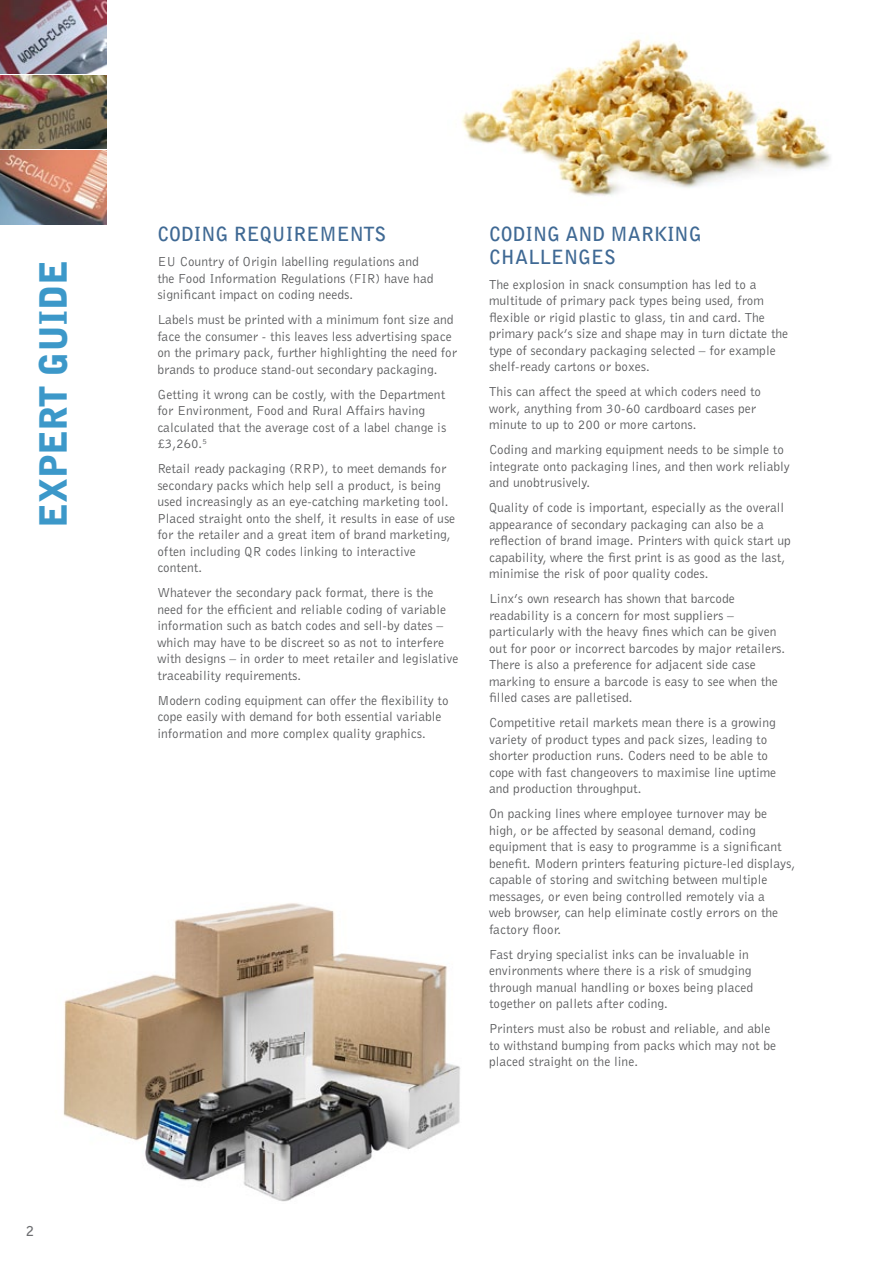
<style>
.page{position:relative;width:893px;height:1263px;background:#fff}
.page>*{position:absolute;margin:0;border:0;box-sizing:border-box;transform-origin:0 0}
.t1{font:900 37.5px "Bell Gothic";color:#3c98c9}
.t2{font:700 19.5px/22.5px "Bell Gothic BT";color:#3f6994}
.t3{font:13.5px/16.5px "Bell Gothic BT";color:#58595b}
.t4{font:700 13.5px "Bell Gothic BT";color:#6d6e71}
</style>
<div class="page">
<img style="left:0;top:0;width:106px;height:73px">
<img style="left:0;top:75px;width:106px;height:74px">
<img style="left:0;top:151px;width:106px;height:73px">
<img style="left:63px;top:903px;width:398px;height:299px">
<img style="left:461px;top:39px;width:370px;height:157px">
<h1 class="t1" style="left:29px;top:528px;width:270px;rotate:-90deg">EXPERT GUIDE</h1>
<p class="t4" style="left:26px;top:1222px;width:9px">2</p>
<h2 class="t2" style="left:157px;top:222px;width:231px">CODING REQUIREMENTS</h2>
<p class="t3" style="left:157px;top:253px;width:278px">EU Country of Origin labelling regulations and the Food Information Regulations (FIR) have had significant impact on coding needs.</p>
<p class="t3" style="left:157px;top:311px;width:301px">Labels must be printed with a minimum font size and face the consumer - this leaves less advertising space on the primary pack, further highlighting the need for brands to produce stand-out secondary packaging.</p>
<p class="t3" style="left:157px;top:386px;width:290px">Getting it wrong can be costly, with the Department for Environment, Food and Rural Affairs having calculated that the average cost of a label change is £3,260.<sup>5</sup></p>
<p class="t3" style="left:157px;top:460px;width:299px">Retail ready packaging (RRP), to meet demands for secondary packs which help sell a product, is being used increasingly as an eye-catching marketing tool.<br>Placed straight onto the shelf, it results in ease of use for the retailer and a great item of brand marketing, often including QR codes linking to interactive content.</p>
<p class="t3" style="left:157px;top:584px;width:303px">Whatever the secondary pack format, there is the need for the efficient and reliable coding of variable information such as batch codes and sell-by dates – which may have to be discreet so as not to interfere with designs – in order to meet retailer and legislative traceability requirements.</p>
<p class="t3" style="left:157px;top:692px;width:293px">Modern coding equipment can offer the flexibility to cope easily with demand for both essential variable information and more complex quality graphics.</p>
<h2 class="t2" style="left:489px;top:222px;width:214px">CODING AND MARKING<br>CHALLENGES</h2>
<p class="t3" style="left:489px;top:276px;width:301px">The explosion in snack consumption has led to a multitude of primary pack types being used, from flexible or rigid plastic to glass, tin and card. The primary pack’s size and shape may in turn dictate the type of secondary packaging selected – for example shelf-ready cartons or boxes.</p>
<p class="t3" style="left:489px;top:383px;width:274px">This can affect the speed at which coders need to work, anything from 30-60 cardboard cases per minute to up to 200 or more cartons.</p>
<p class="t3" style="left:489px;top:441px;width:302px">Coding and marking equipment needs to be simple to integrate onto packaging lines, and then work reliably and unobtrusively.</p>
<p class="t3" style="left:489px;top:499px;width:303px">Quality of code is important, especially as the overall appearance of secondary packaging can also be a reflection of brand image. Printers with quick start up capability, where the first print is as good as the last, minimise the risk of poor quality codes.</p>
<p class="t3" style="left:489px;top:590px;width:298px">Linx’s own research has shown that barcode readability is a concern for most suppliers – particularly with the heavy fines which can be given out for poor or incorrect barcodes by major retailers.<br>There is also a preference for adjacent side case marking to ensure a barcode is easy to see when the filled cases are palletised.</p>
<p class="t3" style="left:489px;top:714px;width:289px">Competitive retail markets mean there is a growing variety of product types and pack sizes, leading to shorter production runs. Coders need to be able to cope with fast changeovers to maximise line uptime and production throughput.</p>
<p class="t3" style="left:489px;top:805px;width:308px">On packing lines where employee turnover may be high, or be affected by seasonal demand, coding equipment that is easy to programme is a significant benefit. Modern printers featuring picture-led displays, capable of storing and switching between multiple messages, or even being controlled remotely via a<br>web browser, can help eliminate costly errors on the factory floor.</p>
<p class="t3" style="left:489px;top:946px;width:266px">Fast drying specialist inks can be invaluable in environments where there is a risk of smudging through manual handling or boxes being placed together on pallets after coding.</p>
<p class="t3" style="left:489px;top:1020px;width:289px">Printers must also be robust and reliable, and able to withstand bumping from packs which may not be placed straight on the line.</p>
</div>
